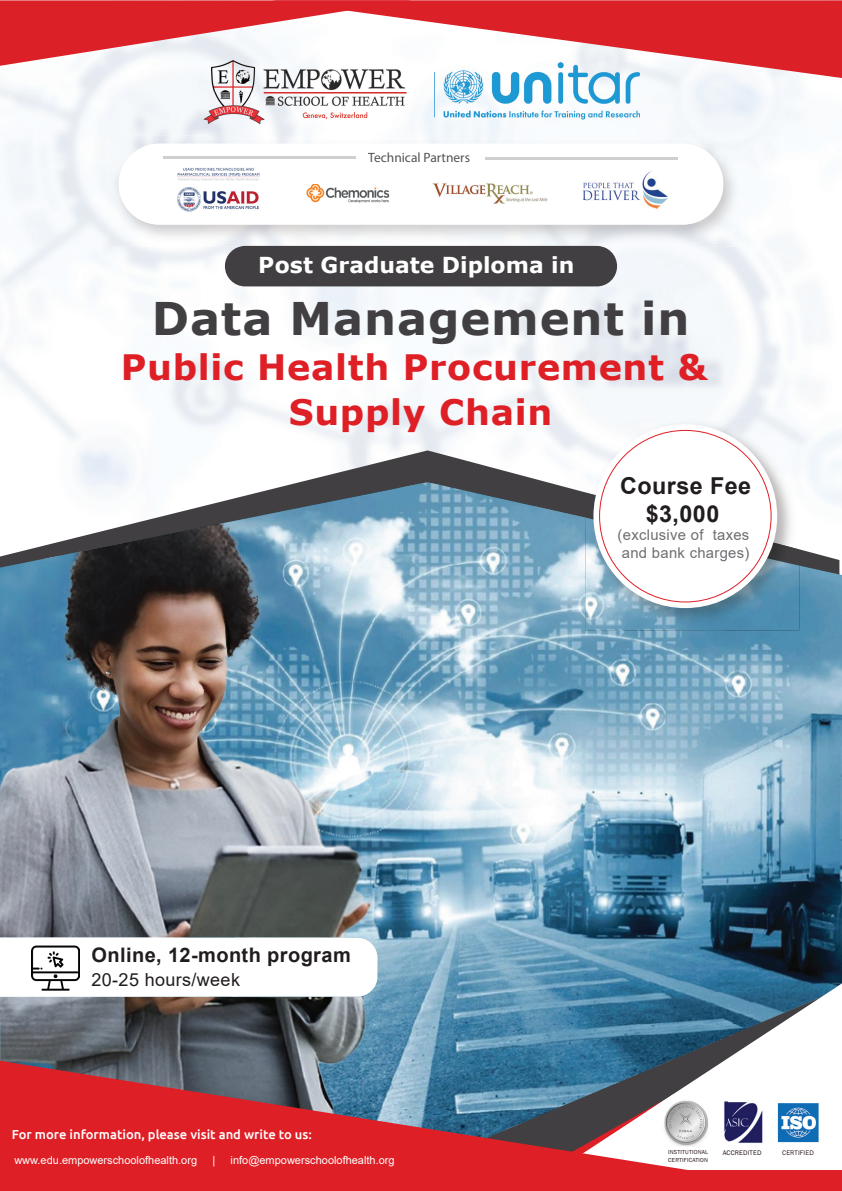
<style>
.page{position:relative;width:842px;height:1191px;background:#fff}
.page>*{position:absolute;margin:0;border:0;box-sizing:border-box;transform-origin:0 0}
.t1{font:700 45px "Verdana";letter-spacing:.02em;color:#413f41}
.t2{font:700 35px/45px "Verdana";letter-spacing:.02em;color:#df1f26;text-align:center}
.t3{font:700 23.3px/28px "Arial";letter-spacing:.02em;color:#211d1e;text-align:center}
.t4{font:700 22px "Verdana";color:#fff}
.t5{font:700 20px "Arial";letter-spacing:.02em;color:#211d1e}
.t6{font:18px "Arial";letter-spacing:.02em;color:#211d1e}
.t7{font:14.8px/17.8px "Arial";letter-spacing:.02em;color:#6d6e71}
.t8{font:13.5px "Myriad Pro";color:#555353}
.t9{font:500 13px "Ubuntu";color:#fff}
.t10{font:11px "Arial";color:#fff}
.t11{font:6.8px "Franklin Gothic";letter-spacing:.025em;color:#261415}
.t12{font:6.8px "Franklin Gothic";letter-spacing:.025em;color:#311c1e}
.t13{font:6px/7.7px "Franklin Gothic";letter-spacing:.03em;color:#291617}
</style>
<div class="page">
<img style="left:421px;top:78px;width:35px;height:57px">
<img style="left:139px;top:247px;width:105px;height:203px">
<img style="left:597px;top:247px;width:140px;height:169px">
<svg style="left:61px;top:450px;width:778px;height:32px"></svg>
<img style="left:0;top:482px;width:842px;height:578px">
<svg style="left:421px;top:988px;width:107px;height:72px"></svg>
<svg style="left:502px;top:999px;width:26px;height:61px"></svg>
<svg style="left:528px;top:983px;width:314px;height:92px"></svg>
<img style="left:703px;top:1109px;width:5px;height:30px">
<img style="left:728px;top:1102px;width:91px;height:41px">
<img style="left:724px;top:1101px;width:4px;height:40px">
<img style="left:774px;top:1102px;width:1px;height:41px">
<img style="left:202px;top:66px;width:205px;height:62px">
<img style="left:435px;top:78px;width:205px;height:42px">
<svg style="left:0;top:0;width:271px;height:66px"></svg>
<svg style="left:271px;top:0;width:571px;height:78px;fill:#dc2028"></svg>
<div style="left:225px;top:246px;width:392px;height:40px;background:#413f41;border-radius:20px"></div>
<svg style="left:0;top:937px;width:377px;height:59px"></svg>
<img style="left:31px;top:943px;width:49px;height:49px">
<img style="left:585px;top:416px;width:214px;height:76px">
<img style="left:585px;top:492px;width:214px;height:25px">
<img style="left:585px;top:517px;width:214px;height:113px">
<div style="left:593px;top:424px;width:184px;height:184px;background:#fff;border-radius:50%"></div>
<div style="left:0;top:1170px;width:842px;height:21px;background:#df1f26"></div>
<svg style="left:0;top:1060px;width:703px;height:110px;fill:#df2126"></svg>
<img style="left:109px;top:163px;width:34px;height:84px">
<img style="left:709px;top:163px;width:34px;height:84px">
<img style="left:673px;top:215px;width:36px;height:32px">
<div style="left:119px;top:144px;width:604px;height:80px;background:#fff;border-radius:40px"></div>
<img style="left:177px;top:187px;width:82px;height:25px">
<img style="left:177px;top:168px;width:83px;height:13px">
<img style="left:432px;top:183px;width:116px;height:21px">
<img style="left:307px;top:184px;width:83px;height:18px">
<img style="left:583px;top:171px;width:85px;height:37px">
<hr style="left:163px;top:156px;width:192px;height:2px;background:#d0cece">
<hr style="left:485px;top:157px;width:192px;height:2px;background:#d0cece">
<p class="t8" style="left:368px;top:149px;width:103px">Technical Partners</p>
<h3 class="t4" style="left:258px;top:250px;width:318px">Post Graduate Diploma in</h3>
<h1 class="t1" style="left:152px;top:287px;width:539px">Data Management in</h1>
<h2 class="t2" style="left:121px;top:344px;width:588px">Public Health Procurement &amp;<br>Supply Chain</h2>
<h3 class="t5" style="left:92px;top:941px;width:261px">Online, 12-month program</h3>
<h3 class="t6" style="left:92px;top:967px;width:150px">20-25 hours/week</h3>
<p class="t9" style="left:12px;top:1126px;width:302px">For more information, please visit and write to us:</p>
<p class="t10" style="left:14px;top:1152px;width:184px">www.edu.empowerschoolofhealth.org</p>
<p class="t10" style="left:212px;top:1152px;width:4px">|</p>
<p class="t10" style="left:231px;top:1152px;width:166px">info@empowerschoolofhealth.org</p>
<h3 class="t3" style="left:620px;top:472px;width:133px">Course Fee $3,000</h3>
<h3 class="t7" style="left:618px;top:525px;width:133px">(exclusive of taxes and bank charges)</h3>
<p class="t13" style="left:668px;top:1148px;width:42px">INSTITUTIONAL<br>CERTIFICATION</p>
<p class="t11" style="left:723px;top:1148px;width:40px">ACCREDITED</p>
<p class="t12" style="left:782px;top:1148px;width:33px">CERTIFIED</p>
</div>
